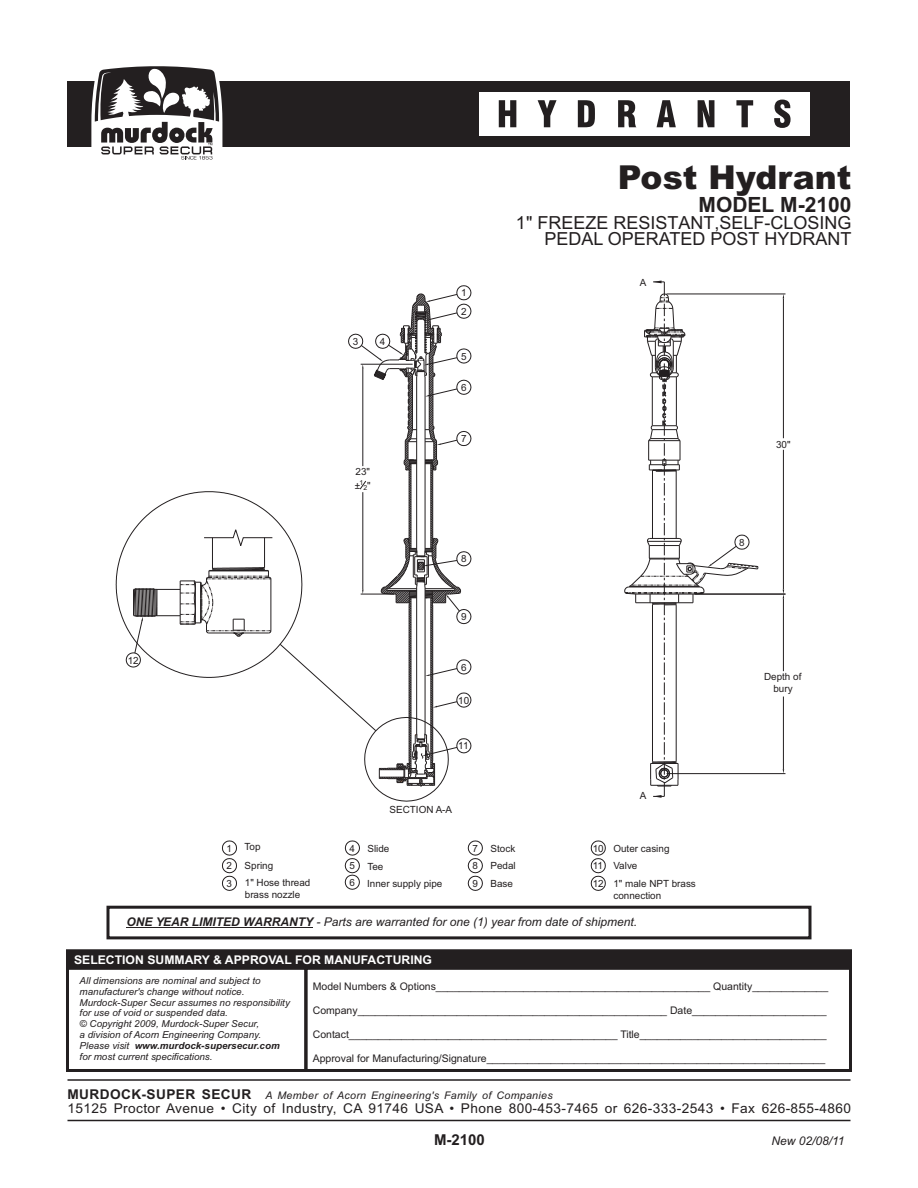
<style>
.page{position:relative;width:918px;height:1188px;background:#fff}
.page>*{position:absolute;margin:0;border:0;box-sizing:border-box;transform-origin:0 0}
.t1{font:900 33px "Arial";color:#231f20}
.t2{font:700 21px "Arial";color:#231f20}
.t3{font:18px/16px "Arial";color:#231f20;text-align:right}
.t4{font:700 15px "Arial";color:#231f20}
.t5{font:13.5px "Arial";letter-spacing:.03em;color:#231f20}
.t6{font:italic 12px "Arial";color:#231f20}
.t7{font:700 12px "Arial";color:#fff}
.t8{font:10.5px "Arial";color:#231f20}
.t9{font:italic 10.5px "Arial";letter-spacing:.03em;color:#231f20}
.t10{font:9.9px/17.7px "Arial";color:#231f20}
.t11{font:italic 9.6px/10.8px "Arial";color:#231f20}
.t12{font:6.9px "Arial";color:#231f20}
.s1{font-weight:700}
.s2{font-weight:700;font-style:normal;font-size:13.5px}
</style>
<div class="page">
<svg style="left:222px;top:840px;width:15px;height:51px"></svg>
<svg style="left:345px;top:840px;width:15px;height:50px"></svg>
<svg style="left:468px;top:840px;width:15px;height:51px"></svg>
<svg style="left:591px;top:840px;width:15px;height:51px"></svg>
<hr style="left:666px;top:294px;width:119px;height:1px;background:#231f20">
<hr style="left:783px;top:450px;width:1px;height:140px;background:#231f20">
<hr style="left:783px;top:298px;width:1px;height:140px;background:#231f20">
<hr style="left:694px;top:594px;width:91px;height:1px;background:#231f20">
<hr style="left:667px;top:773px;width:118px;height:1px;background:#231f20">
<hr style="left:783px;top:599px;width:1px;height:72px;background:#231f20">
<hr style="left:783px;top:697px;width:1px;height:72px;background:#231f20">
<svg style="left:624px;top:281px;width:134px;height:517px"></svg>
<svg style="left:115px;top:285px;width:357px;height:517px"></svg>
<div style="left:68px;top:81px;width:782px;height:66px;background:#231f20"></div>
<div style="left:479px;top:92px;width:331px;height:43px;background:#fff"></div>
<svg style="left:91px;top:66px;width:131px;height:93px"></svg>
<svg style="left:499px;top:100px;width:292px;height:28px"></svg>
<div style="left:66px;top:949px;width:786px;height:18px;background:#231f20"></div>
<div style="left:66px;top:967px;width:241px;height:105px;border:3px solid #231f20"></div>
<div style="left:304px;top:967px;width:548px;height:105px;border:3px solid #231f20"></div>
<hr style="left:127px;top:927px;width:186px;height:1px;background:#231f20">
<div style="left:106px;top:906px;width:706px;height:33px;border:3px solid #231f20"></div>
<hr style="left:68px;top:1120px;width:782px;height:1px;background:#231f20">
<hr style="left:68px;top:1079px;width:782px;height:2px;background:#231f20">
<h1 class="t1" style="left:618px;top:165px;width:235px">Post Hydrant</h1>
<h2 class="t2" style="left:699px;top:197px;width:154px">MODEL M-2100</h2>
<h3 class="t3" style="left:516px;top:216px;width:337px">1" FREEZE RESISTANT,SELF-CLOSING<br>PEDAL OPERATED POST HYDRANT</h3>
<p class="t10" style="left:128px;top:652px;width:12px">12</p>
<p class="t10" style="left:353px;top:333px;width:7px">3</p>
<p class="t10" style="left:380px;top:333px;width:7px">4</p>
<p class="t10" style="left:355px;top:466px;width:17px;line-height:13.2px">23" ±<sup>1</sup></p>
<p class="t12" style="left:363px;top:485px;width:9px">2<sup>"</sup></p>
<p class="t10" style="left:461px;top:285px;width:7px;line-height:18.5px">1<br>2</p>
<p class="t10" style="left:461px;top:348px;width:7px">5</p>
<p class="t10" style="left:461px;top:379px;width:7px">6</p>
<p class="t10" style="left:461px;top:431px;width:7px">7</p>
<p class="t10" style="left:461px;top:551px;width:7px">8</p>
<p class="t10" style="left:461px;top:609px;width:7px">9</p>
<p class="t10" style="left:461px;top:659px;width:7px">6</p>
<p class="t10" style="left:458px;top:692px;width:12px">10</p>
<p class="t10" style="left:458px;top:738px;width:12px">11</p>
<p class="t10" style="left:227px;top:840px;width:7px">1<br>2</p>
<p class="t10" style="left:227px;top:875px;width:7px">3</p>
<p class="t10" style="left:390px;top:801px;width:64px">SECTION A-A</p>
<p class="t10" style="left:245px;top:838px;width:17px">Top</p>
<p class="t10" style="left:350px;top:840px;width:94px">4<br>5<br>6 Inner supply pipe</p>
<p class="t10" style="left:491px;top:840px;width:26px">Stock</p>
<p class="t10" style="left:367px;top:841px;width:23px">Slide</p>
<p class="t10" style="left:473px;top:840px;width:7px">7</p>
<p class="t10" style="left:245px;top:858px;width:30px">Spring</p>
<p class="t10" style="left:473px;top:858px;width:7px">8</p>
<p class="t10" style="left:491px;top:858px;width:27px">Pedal</p>
<p class="t10" style="left:473px;top:875px;width:7px">9</p>
<p class="t10" style="left:491px;top:875px;width:24px">Base</p>
<p class="t10" style="left:368px;top:859px;width:17px">Tee</p>
<p class="t10" style="left:245px;top:874px;width:67px">1" Hose thread</p>
<p class="t10" style="left:245px;top:887px;width:57px">brass nozzle</p>
<p class="t10" style="left:640px;top:275px;width:8px">A</p>
<p class="t10" style="left:640px;top:788px;width:8px">A</p>
<p class="t10" style="left:593px;top:840px;width:105px">10 Outer casing<br>11 Valve<br>12 1" male NPT brass</p>
<p class="t10" style="left:613px;top:888px;width:49px">connection</p>
<p class="t6" style="left:127px;top:917px;width:512px"><span class="s1">ONE YEAR LIMITED WARRANTY</span> - Parts are warranted for one (1) year from date of shipment.</p>
<p class="t10" style="left:776px;top:436px;width:16px">30"</p>
<p class="t10" style="left:739px;top:534px;width:7px">8</p>
<p class="t10" style="left:764px;top:672px;width:39px;line-height:11.9px;text-align:center">Depth of bury</p>
<p class="t7" style="left:74px;top:955px;width:360px">SELECTION SUMMARY &amp; APPROVAL FOR MANUFACTURING</p>
<p class="t11" style="left:80px;top:976px;width:212px">All dimensions are nominal and subject to manufacturer's change without notice.<br>Murdock-Super Secur assumes no responsibility for use of void or suspended data.<br>© Copyright 2009, Murdock-Super Secur,<br>a division of Acorn Engineering Company.<br>Please visit <span class="s1">www.murdock-supersecur.com </span>for most current specifications.</p>
<p class="t8" style="left:313px;top:983px;width:517px">Model Numbers &amp; Options_______________________________________________ Quantity_____________</p>
<p class="t8" style="left:313px;top:1007px;width:515px">Company_____________________________________________________ Date_______________________</p>
<p class="t8" style="left:313px;top:1031px;width:515px">Contact______________________________________________ Title________________________________</p>
<p class="t8" style="left:313px;top:1054px;width:514px">Approval for Manufacturing/Signature__________________________________________________________</p>
<p class="t9" style="left:68px;top:1091px;width:487px"><span class="s2">MURDOCK-SUPER SECUR</span> A Member of Acorn Engineering's Family of Companies</p>
<p class="t5" style="left:67px;top:1103px;width:785px">15125 Proctor Avenue • City of Industry, CA 91746 USA • Phone 800-453-7465 or 626-333-2543 • Fax 626-855-4860</p>
<h3 class="t4" style="left:434px;top:1134px;width:52px">M-2100</h3>
<p class="t6" style="left:771px;top:1136px;width:75px">New 02/08/11</p>
</div>
